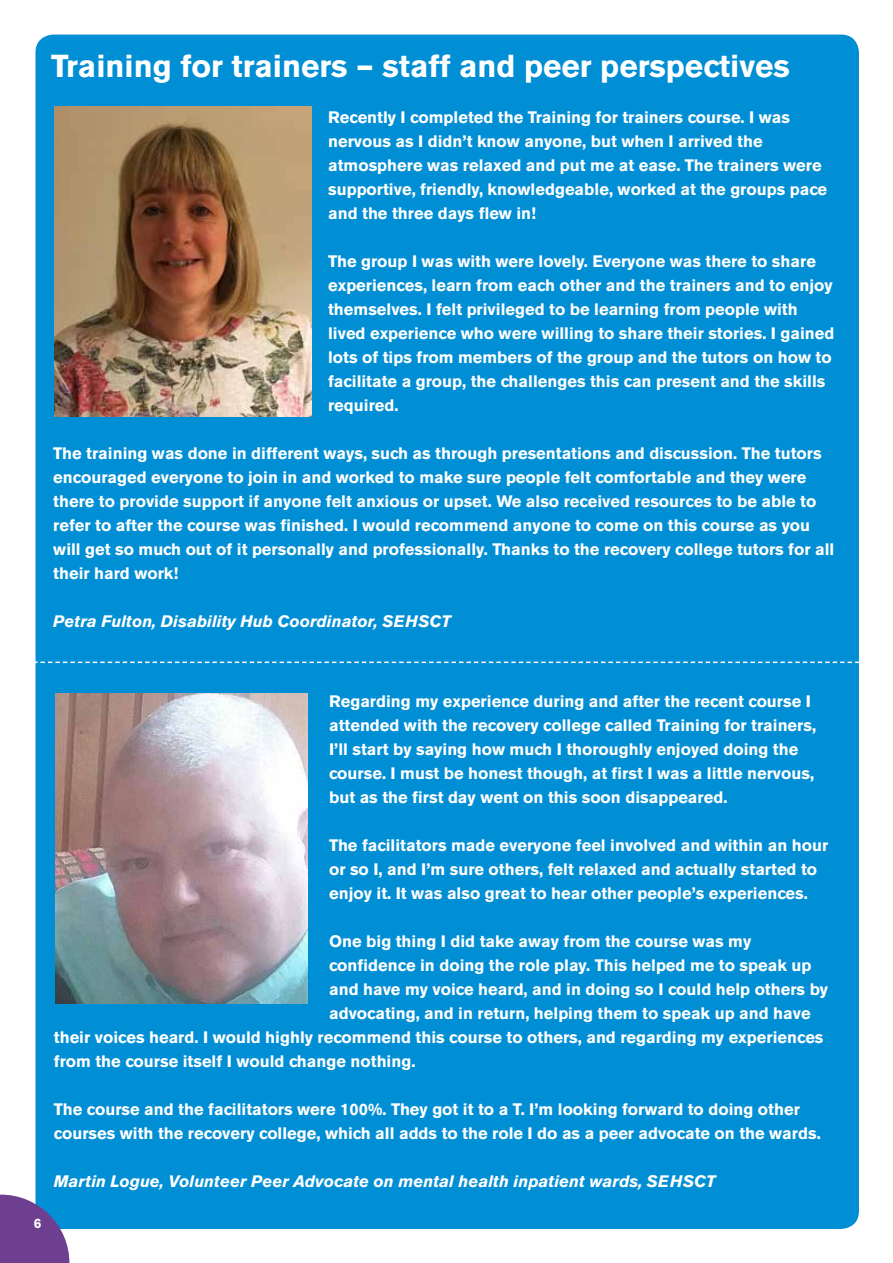
<style>
.page{position:relative;width:893px;height:1263px;background:#fff}
.page>*{position:absolute;margin:0;border:0;box-sizing:border-box;transform-origin:0 0}
.t1{font:700 31.5px "Akzidenz Grotesk BE";color:#fff}
.t2{font:700 16.5px/24px "Akzidenz Grotesk BE";color:#fff}
.t3{font:italic 700 16.5px "Akzidenz Grotesk BE";color:#fff}
.t4{font:700 13.5px "Akzidenz Grotesk BE";color:#fff}
</style>
<div class="page">
<div style="left:36px;top:35px;width:823px;height:1194px;background:#008ed5;border-radius:18px"></div>
<img style="left:56px;top:693px;width:252px;height:311px">
<svg style="left:0;top:1194px;width:69px;height:69px"></svg>
<img style="left:55px;top:106px;width:256px;height:311px">
<svg style="left:35px;top:661px;width:824px;height:2px"></svg>
<h1 class="t1" style="left:51px;top:48px;width:740px">Training for trainers – staff and peer perspectives</h1>
<p class="t2" style="left:328px;top:105px;width:501px">Recently I completed the Training for trainers course. I was nervous as I didn’t know anyone, but when I arrived the atmosphere was relaxed and put me at ease. The trainers were supportive, friendly, knowledgeable, worked at the groups pace and the three days flew in!</p>
<p class="t2" style="left:328px;top:249px;width:508px">The group I was with were lovely. Everyone was there to share experiences, learn from each other and the trainers and to enjoy themselves. I felt privileged to be learning from people with lived experience who were willing to share their stories. I gained lots of tips from members of the group and the tutors on how to facilitate a group, the challenges this can present and the skills required.</p>
<p class="t2" style="left:53px;top:441px;width:783px">The training was done in different ways, such as through presentations and discussion. The tutors encouraged everyone to join in and worked to make sure people felt comfortable and they were there to provide support if anyone felt anxious or upset. We also received resources to be able to refer to after the course was finished. I would recommend anyone to come on this course as you will get so much out of it personally and professionally. Thanks to the recovery college tutors for all their hard work!</p>
<p class="t3" style="left:53px;top:611px;width:400px">Petra Fulton, Disability Hub Coordinator, SEHSCT</p>
<p class="t4" style="left:34px;top:1216px;width:9px">6</p>
<p class="t2" style="left:329px;top:689px;width:489px">Regarding my experience during and after the recent course I attended with the recovery college called Training for trainers, I’ll start by saying how much I thoroughly enjoyed doing the course. I must be honest though, at first I was a little nervous, but as the first day went on this soon disappeared.</p>
<p class="t2" style="left:329px;top:833px;width:501px">The facilitators made everyone feel involved and within an hour or so I, and I’m sure others, felt relaxed and actually started to enjoy it. It was also great to hear other people’s experiences.</p>
<p class="t2" style="left:329px;top:929px;width:424px">One big thing I did take away from the course was my</p>
<p class="t2" style="left:329px;top:953px;width:484px">confidence in doing the role play. This helped me to speak up</p>
<p class="t2" style="left:329px;top:977px;width:501px">and have my voice heard, and in doing so I could help others by</p>
<p class="t2" style="left:329px;top:1001px;width:483px">advocating, and in return, helping them to speak up and have</p>
<p class="t2" style="left:54px;top:1025px;width:771px">their voices heard. I would highly recommend this course to others, and regarding my experiences</p>
<p class="t2" style="left:54px;top:1049px;width:363px">from the course itself I would change nothing.</p>
<p class="t2" style="left:54px;top:1097px;width:768px">The course and the facilitators were 100%. They got it to a T. I’m looking forward to doing other courses with the recovery college, which all adds to the role I do as a peer advocate on the wards.</p>
<p class="t3" style="left:54px;top:1171px;width:664px">Martin Logue, Volunteer Peer Advocate on mental health inpatient wards, SEHSCT</p>
</div>
